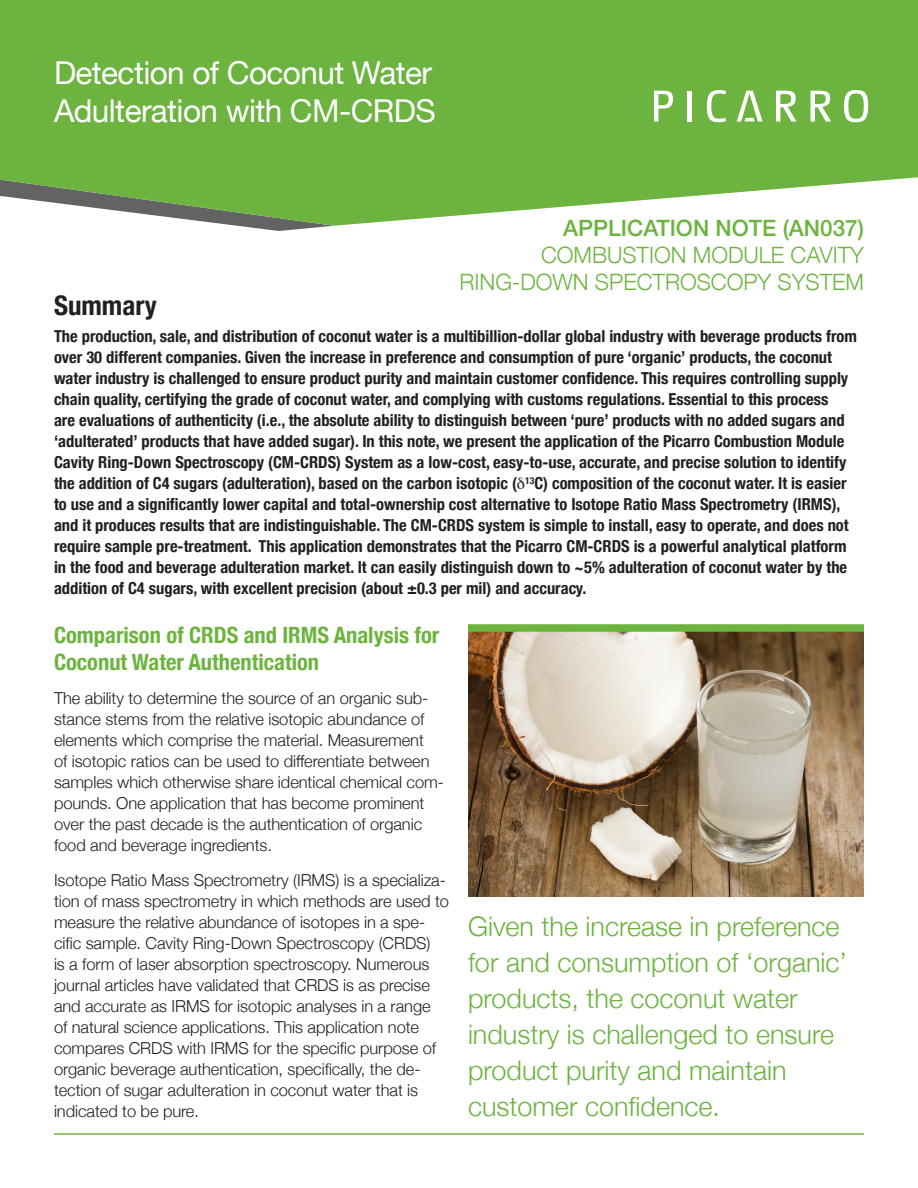
<style>
.page{position:relative;width:918px;height:1188px;background:#fff}
.page>*{position:absolute;margin:0;border:0;box-sizing:border-box;transform-origin:0 0}
.t1{font:31.5px/37.8px "Helvetica Neue";letter-spacing:-.02em;color:#fff}
.t2{font:300 27px/36px "Helvetica Neue";color:#6cb43f}
.t3{font:700 condensed 27px "Helvetica Neue";color:#231f20}
.t4{font:300 22.5px/27px "Helvetica Neue";color:#6cb43f;text-align:right}
.t5{font:700 condensed 22.5px/27px "Helvetica Neue";color:#6cb43f}
.t6{font:700 condensed 16.5px/21px "Helvetica Neue";color:#231f20}
.t7{font:300 16.5px/21px "Helvetica Neue";letter-spacing:-.005em;color:#231f20}
.s1{font-weight:500}
</style>
<div class="page">
<svg style="left:240px;top:226px;width:90px;height:5px"></svg>
<svg style="left:0;top:0;width:918px;height:226px;background:#78b850"></svg>
<svg style="left:654px;top:91px;width:19px;height:31px"></svg>
<hr style="left:687px;top:91px;width:4px;height:31px;background:#fff">
<svg style="left:707px;top:90px;width:19px;height:32px"></svg>
<svg style="left:776px;top:91px;width:21px;height:31px"></svg>
<svg style="left:811px;top:91px;width:20px;height:31px"></svg>
<svg style="left:844px;top:90px;width:24px;height:32px"></svg>
<svg style="left:737px;top:91px;width:26px;height:31px"></svg>
<hr style="left:54px;top:1133px;width:810px;height:2px;background:#6cb43f">
<img style="left:468px;top:632px;width:396px;height:265px">
<div style="left:468px;top:624px;width:396px;height:8px;background:#6cb43f"></div>
<p class="t1" style="left:54px;top:56px;width:383px">Detection of Coconut Water<br>Adulteration with CM-CRDS</p>
<p class="t4" style="left:460px;top:213px;width:406px"><span class="s1">APPLICATION NOTE (AN037)<br></span>COMBUSTION MODULE CAVITY<br>RING-DOWN SPECTROSCOPY SYSTEM</p>
<p class="t3" style="left:54px;top:283px;width:104px">Summary</p>
<p class="t6" style="left:54px;top:325px;width:804px">The production, sale, and distribution of coconut water is a multibillion-dollar global industry with beverage products from over 30 different companies. Given the increase in preference and consumption of pure ‘organic’ products, the coconut water industry is challenged to ensure product purity and maintain customer confidence. This requires controlling supply chain quality, certifying the grade of coconut water, and complying with customs regulations. Essential to this process<br>are evaluations of authenticity (i.e., the absolute ability to distinguish between ‘pure’ products with no added sugars and ‘adulterated’ products that have added sugar). In this note, we present the application of the Picarro Combustion Module Cavity Ring-Down Spectroscopy (CM-CRDS) System as a low-cost, easy-to-use, accurate, and precise solution to identify the addition of C4 sugars (adulteration), based on the carbon isotopic ( <sup>13</sup>C) composition of the coconut water. It is easier to use and a significantly lower capital and total-ownership cost alternative to Isotope Ratio Mass Spectrometry (IRMS), and it produces results that are indistinguishable. The CM-CRDS system is simple to install, easy to operate, and does not require sample pre-treatment. This application demonstrates that the Picarro CM-CRDS is a powerful analytical platform in the food and beverage adulteration market. It can easily distinguish down to ~5% adulteration of coconut water by the addition of C4 sugars, with excellent precision (about ±0.3 per mil) and accuracy.</p>
<p class="t5" style="left:54px;top:620px;width:387px">Comparison of CRDS and IRMS Analysis for<br>Coconut Water Authentication</p>
<p class="t7" style="left:54px;top:687px;width:391px">The ability to determine the source of an organic sub&shy;stance stems from the relative isotopic abundance of elements which comprise the material. Measurement<br>of isotopic ratios can be used to differentiate between samples which otherwise share identical chemical com&shy;pounds. One application that has become prominent over the past decade is the authentication of organic food and beverage ingredients.</p>
<p class="t7" style="left:54px;top:868px;width:397px">Isotope Ratio Mass Spectrometry (IRMS) is a specializa&shy;tion of mass spectrometry in which methods are used to measure the relative abundance of isotopes in a spe&shy;cific sample. Cavity Ring-Down Spectroscopy (CRDS)<br>is a form of laser absorption spectroscopy. Numerous journal articles have validated that CRDS is as precise and accurate as IRMS for isotopic analyses in a range<br>of natural science applications. This application note compares CRDS with IRMS for the specific purpose of organic beverage authentication, specifically, the de&shy;tection of sugar adulteration in coconut water that is indicated to be pure.</p>
<p class="t2" style="left:468px;top:906px;width:381px">Given the increase in preference for and consumption of ‘organic’ products, the coconut water industry is challenged to ensure product purity and maintain customer confidence.</p>
</div>
